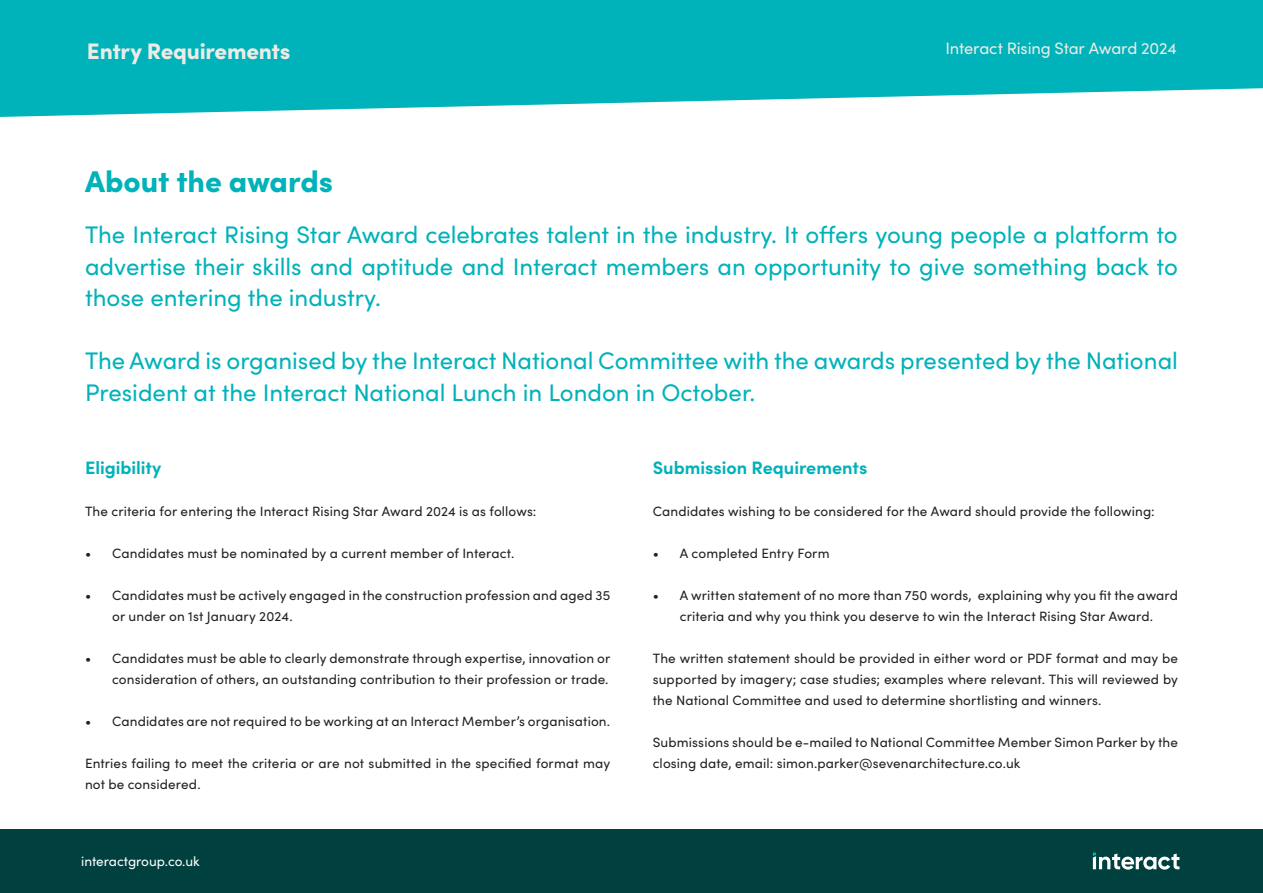
<style>
.page{position:relative;width:1263px;height:893px;background:#fff}
.page>*{position:absolute;margin:0;border:0;box-sizing:border-box;transform-origin:0 0}
.t1{font:900 30px "Sofia Pro";letter-spacing:-.005em;color:#00b2b9}
.t2{font:24px/31.5px "Sofia Pro";color:#00b2b9;text-align:justify}
.t3{font:900 22.5px "Sofia Pro";letter-spacing:-.01em;color:#ebece5}
.t4{font:700 18px "Sofia Pro";color:#00b2b9}
.t5{font:16.5px "Sofia Pro";letter-spacing:-.015em;color:#ebece5}
.t6{font:13.5px/21px "Sofia Pro";letter-spacing:.01em;color:#231f20}
.t7{font:13.5px "Sofia Pro";color:#fff}
</style>
<div class="page">
<div style="left:0;top:829px;width:1263px;height:64px;background:#004140"></div>
<svg style="left:0;top:0;width:1263px;height:117px;fill:#00b2b9"></svg>
<svg style="left:1093px;top:853px;width:86px;height:17px"></svg>
<p class="t3" style="left:87px;top:34px;width:205px">Entry Requirements</p>
<p class="t5" style="left:945px;top:37px;width:233px">Interact Rising Star Award 2024</p>
<p class="t1" style="left:85px;top:158px;width:249px">About the awards</p>
<p class="t2" style="left:85px;top:218px;width:1094px">The Interact Rising Star Award celebrates talent in the industry. It offers young people a platform to advertise their skills and aptitude and Interact members an opportunity to give something back to those entering the industry.</p>
<p class="t2" style="left:85px;top:344px;width:1094px">The Award is organised by the Interact National Committee with the awards presented by the National<br>President at the Interact National Lunch in London in October.</p>
<p class="t4" style="left:85px;top:454px;width:78px">Eligibility</p>
<p class="t6" style="left:85px;top:500px;width:453px">The criteria for entering the Interact Rising Star Award 2024 is as follows:</p>
<p class="t6" style="left:85px;top:542px;width:431px">• Candidates must be nominated by a current member of Interact.</p>
<p class="t6" style="left:112px;top:584px;width:500px;text-indent:-27px">• Candidates must be actively engaged in the construction profession and aged 35 or under on 1st January 2024.</p>
<p class="t6" style="left:85px;top:647px;width:527px;text-align:right">• Candidates must be able to clearly demonstrate through expertise, innovation or consideration of others, an outstanding contribution to their profession or trade.</p>
<p class="t6" style="left:85px;top:710px;width:527px">• Candidates are not required to be working at an Interact Member’s organisation.</p>
<p class="t6" style="left:85px;top:752px;width:527px">Entries failing to meet the criteria or are not submitted in the specified format may not be considered.</p>
<p class="t7" style="left:81px;top:852px;width:120px">interactgroup.co.uk</p>
<p class="t4" style="left:653px;top:454px;width:216px">Submission Requirements</p>
<p class="t6" style="left:653px;top:500px;width:503px">Candidates wishing to be considered for the Award should provide the following:</p>
<p class="t6" style="left:653px;top:542px;width:178px">• A completed Entry Form</p>
<p class="t6" style="left:653px;top:584px;width:527px;text-align:center">• A written statement of no more than 750 words, explaining why you fit the award criteria and why you think you deserve to win the Interact Rising Star Award.</p>
<p class="t6" style="left:653px;top:647px;width:527px;text-align:justify">The written statement should be provided in either word or PDF format and may be supported by imagery; case studies; examples where relevant. This will reviewed by the National Committee and used to determine shortlisting and winners.</p>
<p class="t6" style="left:653px;top:731px;width:527px">Submissions should be e-mailed to National Committee Member Simon Parker by the closing date, email: simon.parker@sevenarchitecture.co.uk</p>
</div>
